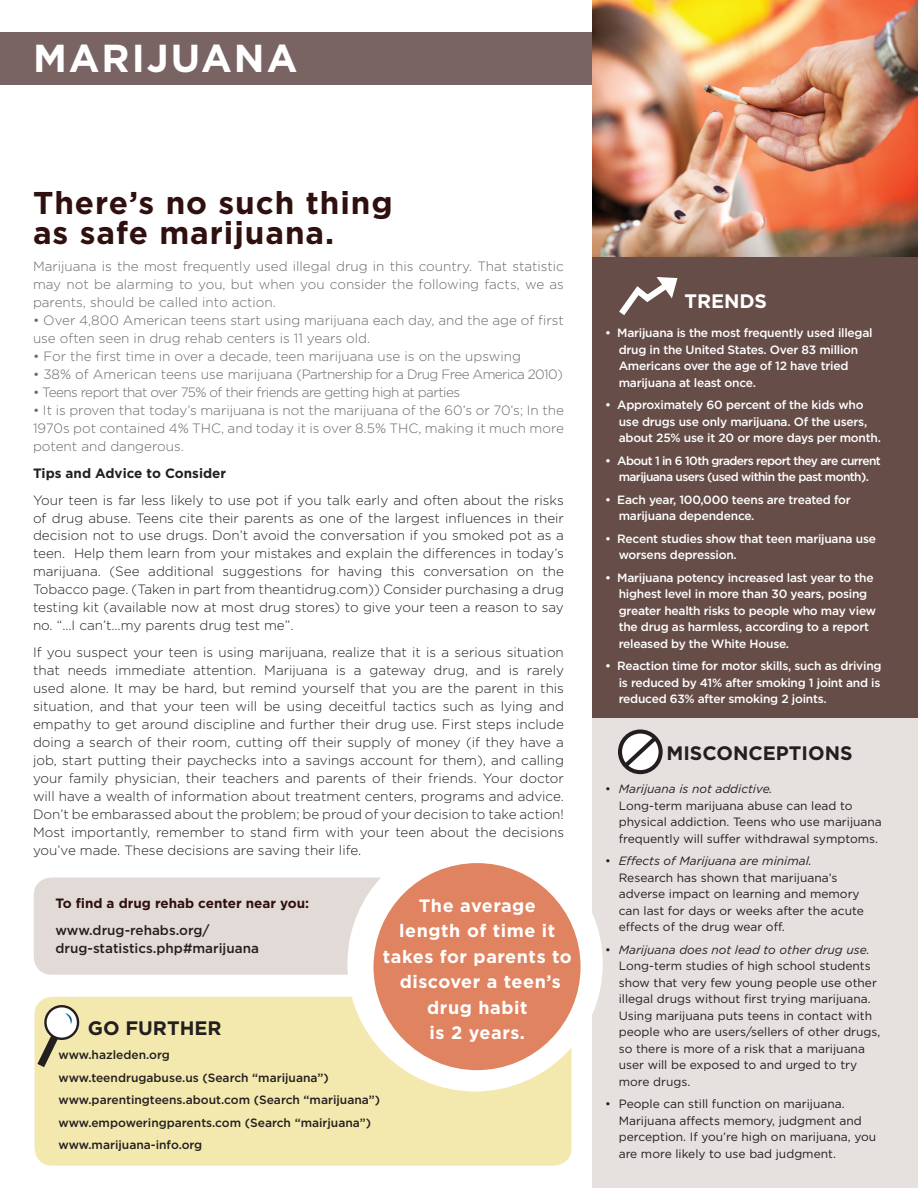
<style>
.page{position:relative;width:918px;height:1188px;background:#fff}
.page>*{position:absolute;margin:0;border:0;box-sizing:border-box;transform-origin:0 0}
.t1{font:700 39px "Gotham";color:#fff}
.t2{font:700 31.5px/30px "Gotham";letter-spacing:.03em;color:#300f0f}
.t3{font:700 19.5px "Gotham";color:#231f20}
.t4{font:700 19.5px "Gotham";color:#fff}
.t5{font:700 18px/25.5px "Gotham";letter-spacing:.03em;color:#fff;text-align:center}
.t6{font:300 13.5px/18px "Gotham";color:#231f20;text-align:justify}
.t7{font:300 13.5px/18px "Gotham";color:#69696c;text-align:justify}
.t8{font:300 13.5px "Gotham";letter-spacing:-.04em;color:#69696c}
.t9{font:500 13.5px/18px "Gotham";color:#231f20}
.t10{font:700 13.5px "Gotham";color:#300f0f}
.t11{font:700 13.5px "Gotham";color:#231f20}
.t12{font:12px/16.5px "Gotham";color:#231f20}
.t13{font:500 12px/16.5px "Gotham";letter-spacing:-.02em;color:#fff}
.t14{font:500 12px/22.5px "Gotham";color:#231f20}
.t15{font:500 12px/16.5px "Gotham";letter-spacing:-.05em;color:#fff;text-align:center}
.s1{font-style:italic}
</style>
<div class="page">
<div style="left:34px;top:878px;width:406px;height:97px;background:#e2dad6;border-radius:18px"></div>
<div style="left:593px;top:251px;width:325px;height:569px;background:#664d48"></div>
<div style="left:592px;top:718px;width:326px;height:470px;background:#e6e0df"></div>
<svg style="left:619px;top:277px;width:59px;height:38px"></svg>
<div style="left:34px;top:997px;width:538px;height:169px;background:#f3e9ae;border-radius:18px"></div>
<svg style="left:37px;top:1001px;width:43px;height:66px"></svg>
<div style="left:618px;top:729px;width:45px;height:45px;border:4px solid #231f20;border-radius:50%"></div>
<svg style="left:620px;top:732px;width:41px;height:43px"></svg>
<div style="left:0;top:32px;width:918px;height:53px;background:#796363"></div>
<img style="left:593px;top:0;width:325px;height:257px">
<div style="left:347px;top:836px;width:256px;height:255px;background:#fff;border-radius:50%"></div>
<div style="left:373px;top:863px;width:208px;height:207px;background:#e08360;border-radius:50%"></div>
<h1 class="t1" style="left:33px;top:36px;width:28px">mari</h1>
<h1 class="t1" style="left:147px;top:36px;width:56px">juana</h1>
<h2 class="t2" style="left:33px;top:187px;width:361px">There’s no such thing as safe marijuana.</h2>
<p class="t7" style="left:33px;top:257px;width:533px">Marijuana is the most frequently used illegal drug in this country. That statistic may not be alarming to you, but when you consider the following facts, we as parents, should be called into action.</p>
<p class="t7" style="left:33px;top:311px;width:532px">• Over 4,800 American teens start using marijuana each day, and the age of first use often seen in drug rehab centers is 11 years old.</p>
<p class="t7" style="left:33px;top:347px;width:490px">• For the first time in over a decade, teen marijuana use is on the upswing</p>
<p class="t8" style="left:33px;top:366px;width:532px">• 38% of American teens use marijuana (Partnership for a Drug Free America 2010)</p>
<p class="t8" style="left:33px;top:384px;width:429px">• Teens report that over 75% of their friends are getting high at parties</p>
<p class="t7" style="left:33px;top:401px;width:533px">• It is proven that today’s marijuana is not the marijuana of the 60’s or 70’s; In the 1970s pot contained 4% THC, and today it is over 8.5% THC, making it much more potent and dangerous.</p>
<p class="t11" style="left:33px;top:465px;width:195px">Tips and Advice to Consider</p>
<p class="t6" style="left:33px;top:491px;width:533px">Your teen is far less likely to use pot if you talk early and often about the risks of drug abuse. Teens cite their parents as one of the largest influences in their decision not to use drugs. Don’t avoid the conversation if you smoked pot as a teen. Help them learn from your mistakes and explain the differences in today’s marijuana. (See additional suggestions for having this conversation on the Tobacco page. (Taken in part from theantidrug.com)) Consider purchasing a drug testing kit (available now at most drug stores) to give your teen a reason to say no. “...I can’t…my parents drug test me”.</p>
<p class="t6" style="left:33px;top:644px;width:533px">If you suspect your teen is using marijuana, realize that it is a serious situation that needs immediate attention. Marijuana is a gateway drug, and is rarely used alone. It may be hard, but remind yourself that you are the parent in this situation, and that your teen will be using deceitful tactics such as lying and empathy to get around discipline and further their drug use. First steps include doing a search of their room, cutting off their supply of money (if they have a job, start putting their paychecks into a savings account for them), and calling your family physician, their teachers and parents of their friends. Your doctor will have a wealth of information about treatment centers, programs and advice.<br>Don’t be embarassed about the problem; be proud of your decision to take action!<br>Most importantly, remember to stand firm with your teen about the decisions you’ve made. These decisions are saving their life.</p>
<p class="t10" style="left:56px;top:895px;width:255px">To find a drug rehab center near you:</p>
<p class="t9" style="left:56px;top:921px;width:205px">www.drug-rehabs.org/ drug-statistics.php#marijuana</p>
<h3 class="t5" style="left:383px;top:892px;width:190px">The average<br>length of time it takes for parents to discover a teen’s drug habit<br>is 2 years.</h3>
<h3 class="t3" style="left:88px;top:1017px;width:135px">GO FURTH ER</h3>
<p class="t14" style="left:58px;top:1043px;width:323px">www.hazleden.org<br>www.teendrugabuse.us (Search “marijuana”) www.parentingteens.about.com (Search “marijuana”) www.empoweringparents.com (Search “mairjuana”) www.marijuana-info.org</p>
<h3 class="t4" style="left:684px;top:290px;width:84px">TRENDS</h3>
<p class="t13" style="left:619px;top:324px;width:255px;text-indent:-14px">• Marijuana is the most frequently used illegal drug in the United States. Over 83 million Americans over the age of 12 have tried marijuana at least once.</p>
<p class="t13" style="left:619px;top:396px;width:264px;text-indent:-14px">• Approximately 60 percent of the kids who use drugs use only marijuana. Of the users, about 25% use it 20 or more days per month.</p>
<p class="t15" style="left:605px;top:452px;width:277px">• About 1 in 6 10th graders report they are current marijuana users (used within the past month).</p>
<p class="t13" style="left:619px;top:491px;width:234px;text-indent:-14px">• Each year, 100,000 teens are treated for marijuana dependence.</p>
<p class="t13" style="left:619px;top:530px;width:259px;text-indent:-14px">• Recent studies show that teen marijuana use worsens depression.</p>
<p class="t13" style="left:619px;top:569px;width:259px;text-indent:-14px">• Marijuana potency increased last year to the highest level in more than 30 years, posing greater health risks to people who may view the drug as harmless, according to a report released by the White House.</p>
<p class="t13" style="left:619px;top:657px;width:264px;text-align:justify;text-indent:-14px">• Reaction time for motor skills, such as driving is reduced by 41% after smoking 1 joint and is reduced 63% after smoking 2 joints.</p>
<h3 class="t3" style="left:666px;top:742px;width:188px">MISCONCEPTIONS</h3>
<p class="t12" style="left:619px;top:780px;width:265px;text-indent:-14px">• <span class="s1">Marijuana is not addictive.<br></span>Long-term marijuana abuse can lead to physical addiction. Teens who use marijuana frequently will suffer withdrawal symptoms.</p>
<p class="t12" style="left:619px;top:852px;width:247px;text-indent:-14px">• <span class="s1">Effects of Marijuana are minimal.<br></span>Research has shown that marijuana’s adverse impact on learning and memory can last for days or weeks after the acute effects of the drug wear off.</p>
<p class="t12" style="left:619px;top:941px;width:263px;text-indent:-14px">• <span class="s1">Marijuana does not lead to other drug use.<br></span>Long-term studies of high school students show that very few young people use other illegal drugs without first trying marijuana.<br>Using marijuana puts teens in contact with people who are users/sellers of other drugs, so there is more of a risk that a marijuana user will be exposed to and urged to try more drugs.</p>
<p class="t12" style="left:619px;top:1095px;width:259px;text-indent:-14px">• People can still function on marijuana.<br>Marijuana affects memory, judgment and perception. If you’re high on marijuana, you are more likely to use bad judgment.</p>
</div>
